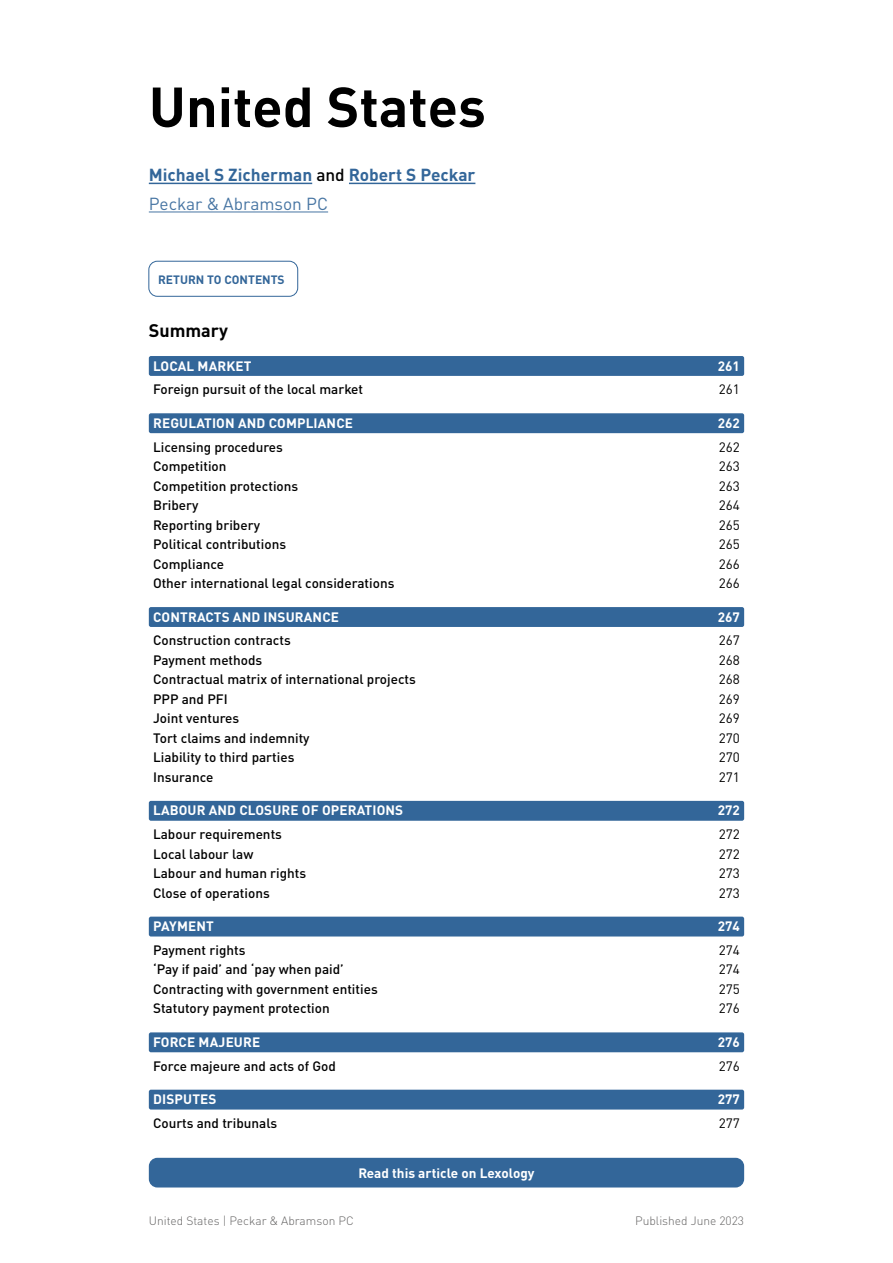
<style>
.page{position:relative;width:893px;height:1263px;background:#fff}
.page>*{position:absolute;margin:0;border:0;box-sizing:border-box;transform-origin:0 0}
.t1{font:700 55.5px "DIN Pro";color:#000}
.t2{font:700 18px "DIN Pro";color:#000}
.t3{font:700 17.25px/28.5px "DIN Pro";color:#369}
.t4{font:500 13.5px "DIN Pro";color:#000}
.t5{font:700 13.5px "DIN Pro";letter-spacing:.01em;color:#fff}
.t6{font:13.5px "DIN Pro";color:#000}
.t7{font:300 12px "DIN Pro";color:#646363}
.t8{font:700 12px "DIN Pro";color:#369}
.s1{font-weight:500;color:#000}
.s2{font-weight:400;color:#4775a3}
</style>
<div class="page">
<div style="left:149px;top:1158px;width:595px;height:29px;background:#369;border-radius:9px"></div>
<hr style="left:149px;top:183px;width:163px;height:1px;background:#369">
<hr style="left:349px;top:183px;width:126px;height:1px;background:#369">
<hr style="left:149px;top:212px;width:179px;height:1px;background:#4775a3">
<div style="left:149px;top:356px;width:595px;height:20px;background:#369;border-radius:2px"></div>
<div style="left:149px;top:413px;width:595px;height:20px;background:#369;border-radius:2px"></div>
<div style="left:149px;top:607px;width:595px;height:20px;background:#369;border-radius:2px"></div>
<div style="left:149px;top:801px;width:595px;height:20px;background:#369;border-radius:2px"></div>
<div style="left:149px;top:917px;width:595px;height:19px;background:#369;border-radius:2px"></div>
<div style="left:149px;top:1032px;width:595px;height:20px;background:#369;border-radius:2px"></div>
<div style="left:149px;top:1090px;width:595px;height:19px;background:#369;border-radius:2px"></div>
<div style="left:148px;top:261px;width:150px;height:36px;border:1px solid #369;border-radius:9px"></div>
<h1 class="t1" style="left:149px;top:64px;width:338px">United States</h1>
<p class="t3" style="left:149px;top:159px;width:328px">Michael S Zicherman <span class="s1">and</span> Robert S Peckar<br><span class="s2">Peckar &amp; Abramson PC</span></p>
<p class="t8" style="left:158px;top:270px;width:128px">RETURN TO CONTENTS</p>
<h2 class="t2" style="left:149px;top:316px;width:81px">Summary</h2>
<p class="t5" style="left:153px;top:355px;width:100px">LOCAL MARKET</p>
<p class="t5" style="left:718px;top:355px;width:23px">261</p>
<p class="t4" style="left:153px;top:379px;width:212px">Foreign pursuit of the local market</p>
<p class="t6" style="left:719px;top:379px;width:23px">261</p>
<p class="t5" style="left:153px;top:412px;width:201px">REGULATION AND COMPLIANCE</p>
<p class="t5" style="left:718px;top:412px;width:23px">262</p>
<p class="t4" style="left:153px;top:436px;width:131px">Licensing procedures</p>
<p class="t6" style="left:719px;top:436px;width:23px">262</p>
<p class="t4" style="left:153px;top:456px;width:75px">Competition</p>
<p class="t6" style="left:719px;top:456px;width:23px">263</p>
<p class="t4" style="left:153px;top:475px;width:147px">Competition protections</p>
<p class="t6" style="left:719px;top:475px;width:23px">263</p>
<p class="t4" style="left:153px;top:495px;width:47px">Bribery</p>
<p class="t6" style="left:719px;top:495px;width:23px">264</p>
<p class="t4" style="left:153px;top:514px;width:108px">Reporting bribery</p>
<p class="t6" style="left:719px;top:514px;width:23px">265</p>
<p class="t4" style="left:153px;top:534px;width:135px">Political contributions</p>
<p class="t6" style="left:719px;top:534px;width:23px">265</p>
<p class="t4" style="left:153px;top:553px;width:73px">Compliance</p>
<p class="t6" style="left:719px;top:553px;width:23px">266</p>
<p class="t4" style="left:153px;top:573px;width:243px">Other international legal considerations</p>
<p class="t6" style="left:719px;top:573px;width:23px">266</p>
<p class="t5" style="left:153px;top:606px;width:187px">CONTRACTS AND INSURANCE</p>
<p class="t5" style="left:718px;top:606px;width:23px">267</p>
<p class="t4" style="left:153px;top:630px;width:139px">Construction contracts</p>
<p class="t6" style="left:719px;top:630px;width:23px">267</p>
<p class="t4" style="left:153px;top:650px;width:111px">Payment methods</p>
<p class="t6" style="left:719px;top:650px;width:23px">268</p>
<p class="t4" style="left:153px;top:669px;width:264px">Contractual matrix of international projects</p>
<p class="t6" style="left:719px;top:669px;width:23px">268</p>
<p class="t4" style="left:153px;top:689px;width:76px">PPP and PFI</p>
<p class="t6" style="left:719px;top:689px;width:23px">269</p>
<p class="t4" style="left:153px;top:708px;width:88px">Joint ventures</p>
<p class="t6" style="left:719px;top:708px;width:23px">269</p>
<p class="t4" style="left:153px;top:728px;width:158px">Tort claims and indemnity</p>
<p class="t6" style="left:719px;top:728px;width:23px">270</p>
<p class="t4" style="left:153px;top:747px;width:143px">Liability to third parties</p>
<p class="t6" style="left:719px;top:747px;width:23px">270</p>
<p class="t4" style="left:153px;top:767px;width:62px">Insurance</p>
<p class="t6" style="left:719px;top:767px;width:23px">271</p>
<p class="t5" style="left:153px;top:800px;width:252px">LABOUR AND CLOSURE OF OPERATIONS</p>
<p class="t5" style="left:718px;top:800px;width:23px">272</p>
<p class="t4" style="left:153px;top:824px;width:130px">Labour requirements</p>
<p class="t6" style="left:719px;top:824px;width:23px">272</p>
<p class="t4" style="left:153px;top:843px;width:102px">Local labour law</p>
<p class="t6" style="left:719px;top:843px;width:23px">272</p>
<p class="t4" style="left:153px;top:863px;width:155px">Labour and human rights</p>
<p class="t6" style="left:719px;top:863px;width:23px">273</p>
<p class="t4" style="left:153px;top:882px;width:118px">Close of operations</p>
<p class="t6" style="left:719px;top:882px;width:23px">273</p>
<p class="t5" style="left:153px;top:916px;width:62px">PAYMENT</p>
<p class="t5" style="left:718px;top:916px;width:23px">274</p>
<p class="t4" style="left:153px;top:940px;width:94px">Payment rights</p>
<p class="t6" style="left:719px;top:940px;width:23px">274</p>
<p class="t4" style="left:153px;top:959px;width:192px">‘Pay if paid’ and ‘pay when paid’</p>
<p class="t6" style="left:719px;top:959px;width:23px">274</p>
<p class="t4" style="left:153px;top:979px;width:226px">Contracting with government entities</p>
<p class="t6" style="left:719px;top:979px;width:23px">275</p>
<p class="t4" style="left:153px;top:998px;width:178px">Statutory payment protection</p>
<p class="t6" style="left:719px;top:998px;width:23px">276</p>
<p class="t5" style="left:153px;top:1031px;width:109px">FORCE MAJEURE</p>
<p class="t5" style="left:718px;top:1031px;width:23px">276</p>
<p class="t4" style="left:153px;top:1055px;width:184px">Force majeure and acts of God</p>
<p class="t6" style="left:719px;top:1055px;width:23px">276</p>
<p class="t5" style="left:153px;top:1089px;width:65px">DISPUTES</p>
<p class="t5" style="left:718px;top:1089px;width:23px">277</p>
<p class="t4" style="left:153px;top:1113px;width:126px">Courts and tribunals</p>
<p class="t6" style="left:719px;top:1113px;width:23px">277</p>
<p class="t5" style="left:358px;top:1162px;width:178px">Read this article on Lexology</p>
<p class="t7" style="left:149px;top:1211px;width:206px">United States | Peckar &amp; Abramson PC</p>
<p class="t7" style="left:635px;top:1211px;width:110px">Published June 2023</p>
</div>
